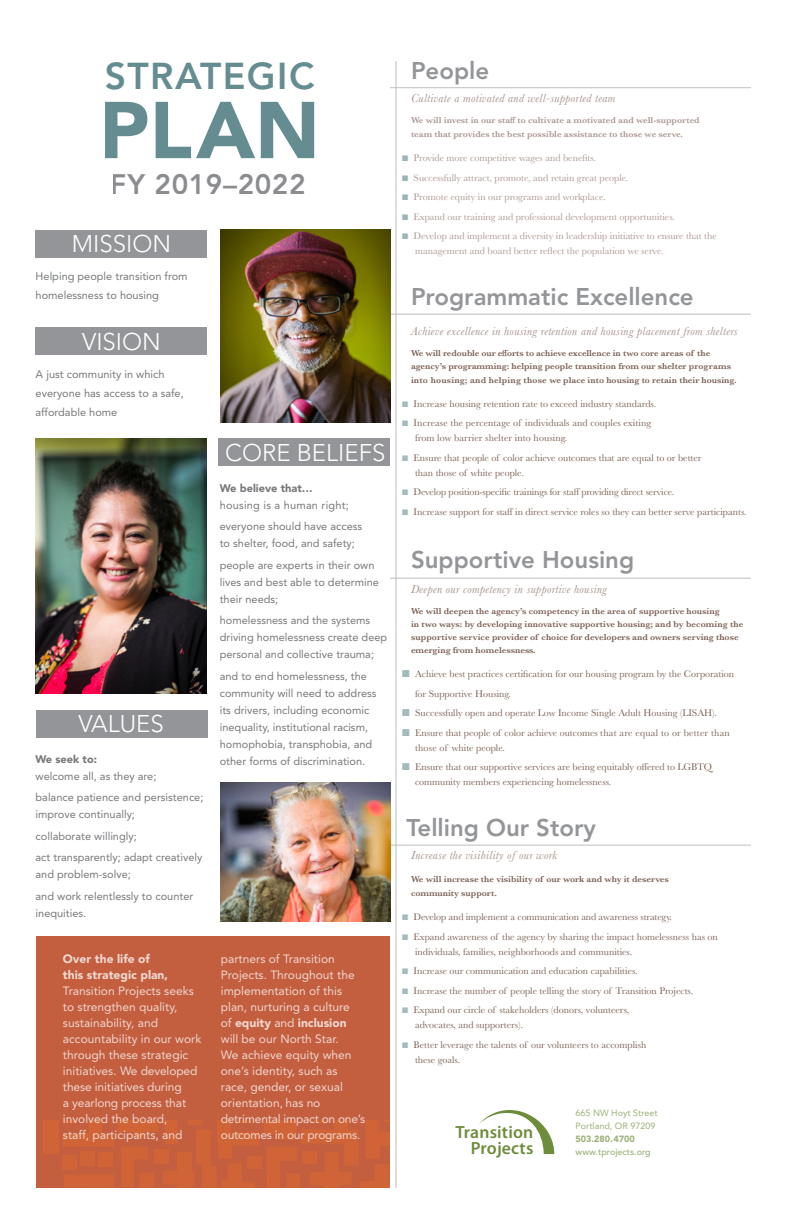
<style>
.page{position:relative;width:792px;height:1224px;background:#fff}
.page>*{position:absolute;margin:0;border:0;box-sizing:border-box;transform-origin:0 0}
.t1{font:900 79.5px "Avenir";color:#658d91}
.t2{font:800 37.1px "Avenir";letter-spacing:.04em;color:#658d91}
.t3{font:800 28px "Avenir";letter-spacing:.02em;color:#76787b}
.t4{font:800 24px "Avenir";color:#939598}
.t5{font:300 24px "Avenir";color:#fff}
.t6{font:600 17.7px/16.7px "Myriad Pro";letter-spacing:.01em;color:#6d8d3b;text-align:right}
.t7{font:italic 12.1px "Baskerville";letter-spacing:.03em;color:#a49088}
.t8{font:12px/16px "Avenir";color:#f0d7cf}
.t9{font:11px/17px "Avenir";color:#76787b}
.t10{font:900 11px "Avenir";color:#76787b}
.t11{font:11px "Avenir";letter-spacing:.02em;color:#76787b}
.t12{font:10px/15px "Baskerville";color:#7d6054}
.t13{font:10px/15px "Baskerville";color:#ab9790}
.t14{font:600 9px/13px "Baskerville";color:#7d6054}
.t15{font:600 9px/14px "Baskerville";color:#ab9790}
.t16{font:9px "Avenir";color:#9ab178}
.t17{font:500 9px "Avenir";color:#9ab178}
.t18{font:900 9px "Avenir";color:#9ab178}
.s1{font-weight:900}
.s2{color:#9bb5b7}
.s3{color:#a3bbbd}
</style>
<div class="page">
<div style="left:35px;top:230px;width:172px;height:27px;background:#939598"></div>
<div style="left:35px;top:327px;width:172px;height:28px;background:#939598"></div>
<div style="left:219px;top:439px;width:171px;height:27px;background:#939598"></div>
<div style="left:36px;top:936px;width:354px;height:252px;background:#c35e3f"></div>
<hr style="left:396px;top:61px;width:1px;height:1127px;background:#bcbdc0">
<hr style="left:390px;top:88px;width:361px;height:1px;background:#bcbdc0">
<hr style="left:390px;top:314px;width:361px;height:1px;background:#bcbdc0">
<hr style="left:390px;top:578px;width:361px;height:1px;background:#bcbdc0">
<hr style="left:390px;top:845px;width:361px;height:1px;background:#bcbdc0">
<svg style="left:479px;top:1110px;width:75px;height:44px"></svg>
<div style="left:36px;top:710px;width:172px;height:27px;background:#939598"></div>
<div style="left:44px;top:1121px;width:15px;height:33px;background:#d06436"></div>
<svg style="left:62px;top:1121px;width:328px;height:67px"></svg>
<img style="left:220px;top:230px;width:170px;height:193px">
<img style="left:36px;top:439px;width:170px;height:254px">
<img style="left:220px;top:782px;width:170px;height:139px">
<p class="t2" style="left:105px;top:54px;width:211px">STRATEGIC</p>
<p class="t1" style="left:99px;top:82px;width:222px">PLAN</p>
<h3 class="t3" style="left:111px;top:167px;width:196px">FY 2019–2022</h3>
<p class="t5" style="left:72px;top:230px;width:101px">MISSION</p>
<p class="t9" style="left:36px;top:267px;width:154px;line-height:19px">Helping people transition from homelessness to housing</p>
<p class="t5" style="left:82px;top:328px;width:80px">VISION</p>
<p class="t9" style="left:36px;top:365px;width:150px;line-height:19px">A just community in which everyone has access to a safe,</p>
<p class="t9" style="left:36px;top:404px;width:83px">affordable home</p>
<p class="t5" style="left:78px;top:709px;width:87px">VALUES</p>
<p class="t10" style="left:36px;top:752px;width:63px">We seek to:</p>
<p class="t9" style="left:36px;top:768px;width:122px">welcome all, as they are;</p>
<p class="t9" style="left:36px;top:789px;width:169px">balance patience and persistence;</p>
<p class="t9" style="left:36px;top:806px;width:101px">improve continually;</p>
<p class="t9" style="left:36px;top:828px;width:103px">collaborate willingly;</p>
<p class="t9" style="left:36px;top:849px;width:168px">act transparently; adapt creatively and problem-solve;</p>
<p class="t9" style="left:36px;top:888px;width:159px">and work relentlessly to counter</p>
<p class="t9" style="left:36px;top:905px;width:52px">inequities.</p>
<p class="t5" style="left:225px;top:438px;width:162px">CORE BELIEFS</p>
<p class="t10" style="left:220px;top:481px;width:95px">We believe that…</p>
<p class="t11" style="left:220px;top:499px;width:131px">housing is a human right;</p>
<p class="t9" style="left:220px;top:518px;width:144px">everyone should have access to shelter, food, and safety;</p>
<p class="t9" style="left:220px;top:557px;width:161px">people are experts in their own lives and best able to determine their needs;</p>
<p class="t9" style="left:220px;top:612px;width:169px">homelessness and the systems driving homelessness create deep personal and collective trauma;</p>
<p class="t9" style="left:220px;top:668px;width:158px">and to end homelessness, the community will need to address its drivers, including economic inequality, institutional racism, homophobia, transphobia, and other forms of discrimination.</p>
<p class="t8" style="left:63px;top:951px;width:140px"><span class="s1">Over the life of<br>this strategic plan,<br></span>Transition Projects seeks to strengthen quality, sustainability, and accountability in our work through these strategic initiatives. We developed these initiatives during<br>a yearlong process that involved the board,<br>staff, participants, and</p>
<p class="t8" style="left:221px;top:951px;width:146px">partners of Transition<br>Projects. Throughout the implementation of this plan, nurturing a culture<br>of <span class="s1">equity</span> and <span class="s1">inclusion </span>will be our North Star.<br>We achieve equity when one’s identity, such as race, gender, or sexual orientation, has no detrimental impact on one’s outcomes in our programs.</p>
<p class="t4" style="left:411px;top:57px;width:80px">People</p>
<p class="t7" style="left:411px;top:90px;width:206px">Cultivate a motivated and well-supported team</p>
<p class="t15" style="left:411px;top:113px;width:290px">We will invest in our staff to cultivate a motivated and well-supported team that provides the best possible assistance to those we serve.</p>
<p class="t13" style="left:402px;top:151px;width:196px"><span class="s2">■</span> Provide more competitive wages and benefits.</p>
<p class="t13" style="left:402px;top:170px;width:228px"><span class="s2">■</span> Successfully attract, promote, and retain great people.</p>
<p class="t13" style="left:402px;top:190px;width:205px"><span class="s2">■</span> Promote equity in our programs and workplace.</p>
<p class="t13" style="left:402px;top:209px;width:274px"><span class="s2">■</span> Expand our training and professional development opportunities.</p>
<p class="t13" style="left:415px;top:229px;width:303px;text-indent:-13px"><span class="s2">■</span> Develop and implement a diversity in leadership initiative to ensure that the management and board better reflect the population we serve.</p>
<p class="t4" style="left:411px;top:283px;width:284px">Programmatic Excellence</p>
<p class="t7" style="left:411px;top:323px;width:328px">Achieve excellence in housing retention and housing placement from shelters</p>
<p class="t14" style="left:411px;top:346px;width:322px">We will redouble our efforts to achieve excellence in two core areas of the agency’s programming: helping people transition from our shelter programs</p>
<p class="t14" style="left:411px;top:373px;width:327px">into housing; and helping those we place into housing to retain their housing.</p>
<p class="t12" style="left:402px;top:396px;width:256px"><span class="s3">■</span> Increase housing retention rate to exceed industry standards.</p>
<p class="t12" style="left:415px;top:416px;width:238px;text-indent:-13px"><span class="s3">■</span> Increase the percentage of individuals and couples exiting from low barrier shelter into housing.</p>
<p class="t12" style="left:415px;top:450px;width:288px;text-indent:-13px"><span class="s3">■</span> Ensure that people of color achieve outcomes that are equal to or better than those of white people.</p>
<p class="t12" style="left:402px;top:485px;width:274px"><span class="s3">■</span> Develop position-specific trainings for staff providing direct service.</p>
<p class="t12" style="left:402px;top:504px;width:346px"><span class="s3">■</span> Increase support for staff in direct service roles so they can better serve participants.</p>
<p class="t4" style="left:411px;top:546px;width:225px">Supportive Housing</p>
<p class="t7" style="left:411px;top:581px;width:197px">Deepen our competency in supportive housing</p>
<p class="t14" style="left:411px;top:605px;width:334px">We will deepen the agency’s competency in the area of supportive housing<br>in two ways: by developing innovative supportive housing; and by becoming the supportive service provider of choice for developers and owners serving those emerging from homelessness.</p>
<p class="t12" style="left:402px;top:667px;width:334px"><span class="s3">■</span> Achieve best practices certification for our housing program by the Corporation</p>
<p class="t12" style="left:415px;top:686px;width:97px">for Supportive Housing.</p>
<p class="t12" style="left:402px;top:706px;width:317px"><span class="s3">■</span> Successfully open and operate Low Income Single Adult Housing (LISAH).</p>
<p class="t12" style="left:415px;top:725px;width:316px;text-indent:-13px"><span class="s3">■</span> Ensure that people of color achieve outcomes that are equal to or better than those of white people.</p>
<p class="t12" style="left:415px;top:760px;width:298px;text-indent:-13px"><span class="s3">■</span> Ensure that our supportive services are being equitably offered to LGBTQ community members experiencing homelessness.</p>
<p class="t4" style="left:406px;top:814px;width:191px">Telling Our Story</p>
<p class="t7" style="left:411px;top:847px;width:148px">Increase the visibility of our work</p>
<p class="t14" style="left:411px;top:872px;width:259px;line-height:14px">We will increase the visibility of our work and why it deserves community support.</p>
<p class="t12" style="left:402px;top:910px;width:272px"><span class="s3">■</span> Develop and implement a communication and awareness strategy.</p>
<p class="t12" style="left:415px;top:929px;width:304px;text-indent:-13px"><span class="s3">■</span> Expand awareness of the agency by sharing the impact homelessness has on individuals, families, neighborhoods and communities.</p>
<p class="t12" style="left:402px;top:964px;width:237px"><span class="s3">■</span> Increase our communication and education capabilities.</p>
<p class="t12" style="left:402px;top:983px;width:293px"><span class="s3">■</span> Increase the number of people telling the story of Transition Projects.</p>
<p class="t12" style="left:415px;top:1003px;width:216px;text-indent:-13px"><span class="s3">■</span> Expand our circle of stakeholders (donors, volunteers, advocates, and supporters).</p>
<p class="t12" style="left:415px;top:1037px;width:233px;text-indent:-13px"><span class="s3">■</span> Better leverage the talents of our volunteers to accomplish these goals.</p>
<p class="t6" style="left:455px;top:1123px;width:79px">Transition<br>Projects</p>
<p class="t16" style="left:576px;top:1107px;width:83px">665 NW Hoyt Street</p>
<p class="t16" style="left:576px;top:1120px;width:81px">Portland, OR 97209</p>
<p class="t18" style="left:576px;top:1133px;width:61px">503.280.4700</p>
<p class="t17" style="left:576px;top:1146px;width:77px">www.tprojects.org</p>
</div>
